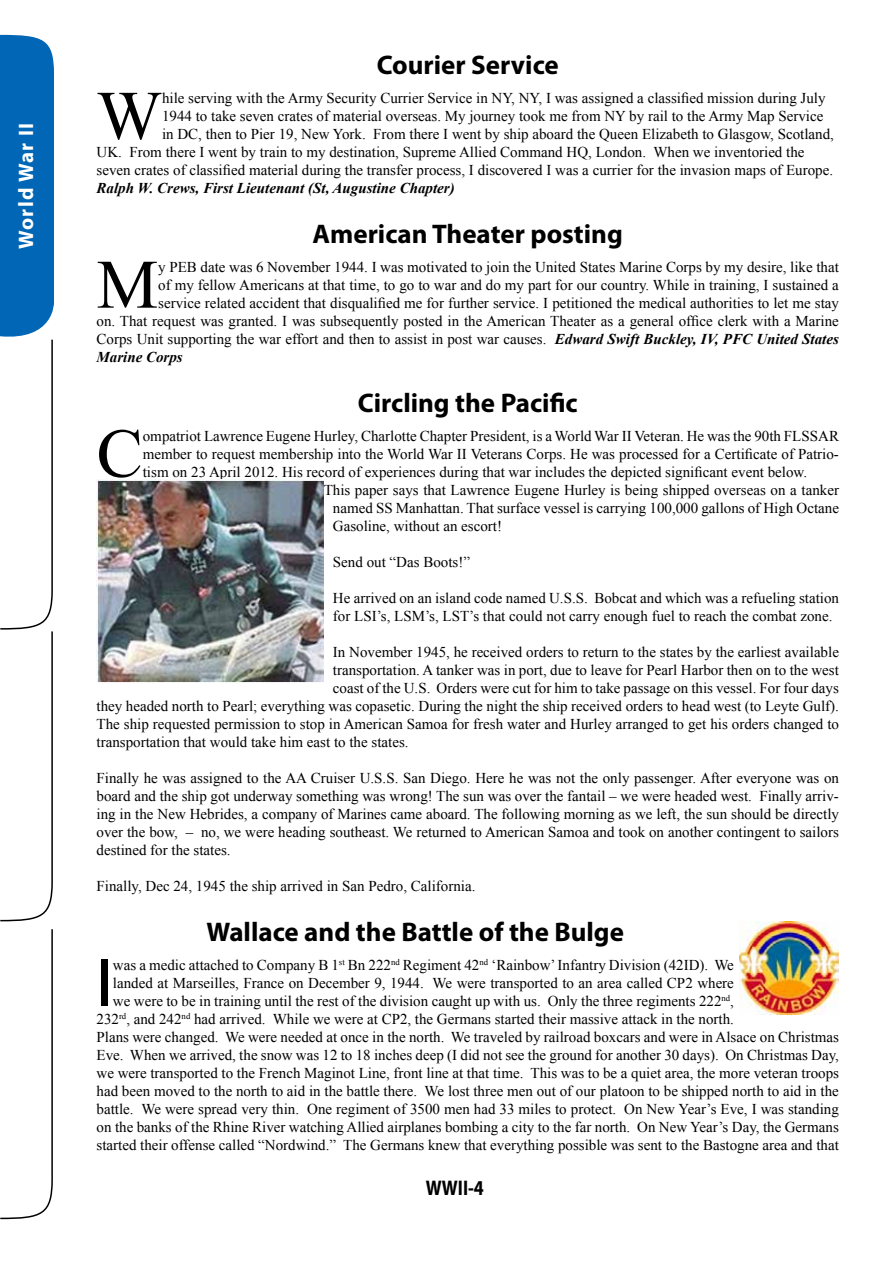
<style>
.page{position:relative;width:893px;height:1263px;background:#fff}
.page>*{position:absolute;margin:0;border:0;box-sizing:border-box;transform-origin:0 0}
.t1{font:69.3px "Times New Roman";color:#000}
.t2{font:68.4px "Myriad Pro";color:#000}
.t3{font:700 27px "Myriad Pro";color:#000}
.t4{font:700 21.3px "Myriad Pro";color:#000;scale:.85 1}
.t5{font:700 21px "Myriad Pro";letter-spacing:.06em;color:#fff}
.t6{font:15px/18px "Times New Roman";color:#000}
.t7{font:italic 700 15px "Times New Roman";color:#000}
.s1{font-weight:700;font-style:italic}
</style>
<div class="page">
<svg style="left:0;top:35px;width:54px;height:887px"></svg>
<svg style="left:0;top:929px;width:53px;height:291px"></svg>
<img style="left:97px;top:480px;width:227px;height:203px">
<img style="left:740px;top:921px;width:99px;height:93px">
<h3 class="t5" style="left:12px;top:249px;width:128px;rotate:-90deg">World War II</h3>
<h3 class="t3" style="left:377px;top:48px;width:184px">Courier Service</h3>
<h1 class="t1" style="left:97px;top:67px;width:67px">W</h1>
<p class="t6" style="left:162px;top:88px;width:665px">hile serving with the Army Security Currier Service in NY, NY, I was assigned a classified mission during July</p>
<p class="t6" style="left:162px;top:106px;width:663px">1944 to take seven crates of material overseas. My journey took me from NY by rail to the Army Map Service</p>
<p class="t6" style="left:162px;top:124px;width:673px">in DC, then to Pier 19, New York. From there I went by ship aboard the Queen Elizabeth to Glasgow, Scotland,</p>
<p class="t6" style="left:97px;top:142px;width:709px">UK. From there I went by train to my destination, Supreme Allied Command HQ, London. When we inventoried the</p>
<p class="t6" style="left:97px;top:160px;width:738px">seven crates of classified material during the transfer process, I discovered I was a currier for the invasion maps of Europe.</p>
<p class="t7" style="left:97px;top:177px;width:360px">Ralph W. Crews, First Lieutenant (St, Augustine Chapter)</p>
<h3 class="t3" style="left:313px;top:216px;width:312px">American Theater posting</h3>
<h1 class="t1" style="left:97px;top:236px;width:63px">M</h1>
<p class="t6" style="left:158px;top:257px;width:682px">y PEB date was 6 November 1944. I was motivated to join the United States Marine Corps by my desire, like that</p>
<p class="t6" style="left:158px;top:275px;width:682px">of my fellow Americans at that time, to go to war and do my part for our country. While in training, I sustained a</p>
<p class="t6" style="left:158px;top:293px;width:682px">service related accident that disqualified me for further service. I petitioned the medical authorities to let me stay</p>
<p class="t6" style="left:97px;top:311px;width:744px">on. That request was granted. I was subsequently posted in the American Theater as a general office clerk with a Marine</p>
<p class="t6" style="left:97px;top:329px;width:744px">Corps Unit supporting the war effort and then to assist in post war causes. <span class="s1">Edward Swift Buckley, IV, PFC United States</span></p>
<p class="t7" style="left:97px;top:346px;width:88px">Marine Corps</p>
<h3 class="t3" style="left:358px;top:385px;width:221px">Circling the Pacific</h3>
<h1 class="t1" style="left:97px;top:404px;width:48px">C</h1>
<p class="t6" style="left:143px;top:426px;width:698px">ompatriot Lawrence Eugene Hurley, Charlotte Chapter President, is a World War II Veteran. He was the 90th FLSSAR</p>
<p class="t6" style="left:143px;top:444px;width:698px">member to request membership into the World War II Veterans Corps. He was processed for a Certificate of Patrio-</p>
<p class="t6" style="left:143px;top:462px;width:666px">tism on 23 April 2012. His record of experiences during that war includes the depicted significant event below.</p>
<p class="t6" style="left:324px;top:480px;width:517px">This paper says that Lawrence Eugene Hurley is being shipped overseas on a tanker</p>
<p class="t6" style="left:333px;top:498px;width:507px">named SS Manhattan. That surface vessel is carrying 100,000 gallons of High Octane</p>
<p class="t6" style="left:333px;top:516px;width:171px">Gasoline, without an escort!</p>
<p class="t6" style="left:333px;top:552px;width:139px">Send out “Das Boots!”</p>
<p class="t6" style="left:333px;top:588px;width:507px">He arrived on an island code named U.S.S. Bobcat and which was a refueling station for LSI’s, LSM’s, LST’s that could not carry enough fuel to reach the combat zone.</p>
<p class="t6" style="left:333px;top:642px;width:507px">In November 1945, he received orders to return to the states by the earliest available</p>
<p class="t6" style="left:333px;top:660px;width:507px">transportation. A tanker was in port, due to leave for Pearl Harbor then on to the west</p>
<p class="t6" style="left:333px;top:678px;width:507px">coast of the U.S. Orders were cut for him to take passage on this vessel. For four days</p>
<p class="t6" style="left:97px;top:696px;width:744px">they headed north to Pearl; everything was copasetic. During the night the ship received orders to head west (to Leyte Gulf).</p>
<p class="t6" style="left:97px;top:714px;width:744px">The ship requested permission to stop in American Samoa for fresh water and Hurley arranged to get his orders changed to</p>
<p class="t6" style="left:97px;top:732px;width:314px">transportation that would take him east to the states.</p>
<p class="t6" style="left:97px;top:768px;width:744px;text-align:justify">Finally he was assigned to the AA Cruiser U.S.S. San Diego. Here he was not the only passenger. After everyone was on board and the ship got underway something was wrong! The sun was over the fantail – we were headed west. Finally arriv&shy;ing in the New Hebrides, a company of Marines came aboard. The following morning as we left, the sun should be directly over the bow, – no, we were heading southeast. We returned to American Samoa and took on another contingent to sailors destined for the states.</p>
<p class="t6" style="left:97px;top:876px;width:380px">Finally, Dec 24, 1945 the ship arrived in San Pedro, California.</p>
<h3 class="t3" style="left:207px;top:914px;width:419px">Wallace and the Battle of the Bulge</h3>
<h2 class="t2" style="left:97px;top:940px;width:18px">I</h2>
<p class="t6" style="left:113px;top:955px;width:623px">was a medic attached to Company B 1<sup>st</sup> Bn 222<sup>nd</sup> Regiment 42<sup>nd</sup> ‘Rainbow’ Infantry Division (42ID). We</p>
<p class="t6" style="left:113px;top:973px;width:623px">landed at Marseilles, France on December 9, 1944. We were transported to an area called CP2 where</p>
<p class="t6" style="left:113px;top:991px;width:623px">we were to be in training until the rest of the division caught up with us. Only the three regiments 222<sup>nd</sup>,</p>
<p class="t6" style="left:97px;top:1009px;width:639px">232<sup>rd</sup>, and 242<sup>nd</sup> had arrived. While we were at CP2, the Germans started their massive attack in the north.</p>
<p class="t6" style="left:97px;top:1027px;width:744px">Plans were changed. We were needed at once in the north. We traveled by railroad boxcars and were in Alsace on Christmas</p>
<p class="t6" style="left:97px;top:1045px;width:744px">Eve. When we arrived, the snow was 12 to 18 inches deep (I did not see the ground for another 30 days). On Christmas Day,</p>
<p class="t6" style="left:97px;top:1063px;width:744px">we were transported to the French Maginot Line, front line at that time. This was to be a quiet area, the more veteran troops</p>
<p class="t6" style="left:97px;top:1081px;width:744px">had been moved to the north to aid in the battle there. We lost three men out of our platoon to be shipped north to aid in the</p>
<p class="t6" style="left:97px;top:1099px;width:744px">battle. We were spread very thin. One regiment of 3500 men had 33 miles to protect. On New Year’s Eve, I was standing</p>
<p class="t6" style="left:97px;top:1117px;width:744px">on the banks of the Rhine River watching Allied airplanes bombing a city to the far north. On New Year’s Day, the Germans</p>
<p class="t6" style="left:97px;top:1135px;width:744px">started their offense called “Nordwind.” The Germans knew that everything possible was sent to the Bastogne area and that</p>
<h3 class="t4" style="left:426px;top:1174px;width:70px">WWII-4</h3>
</div>
